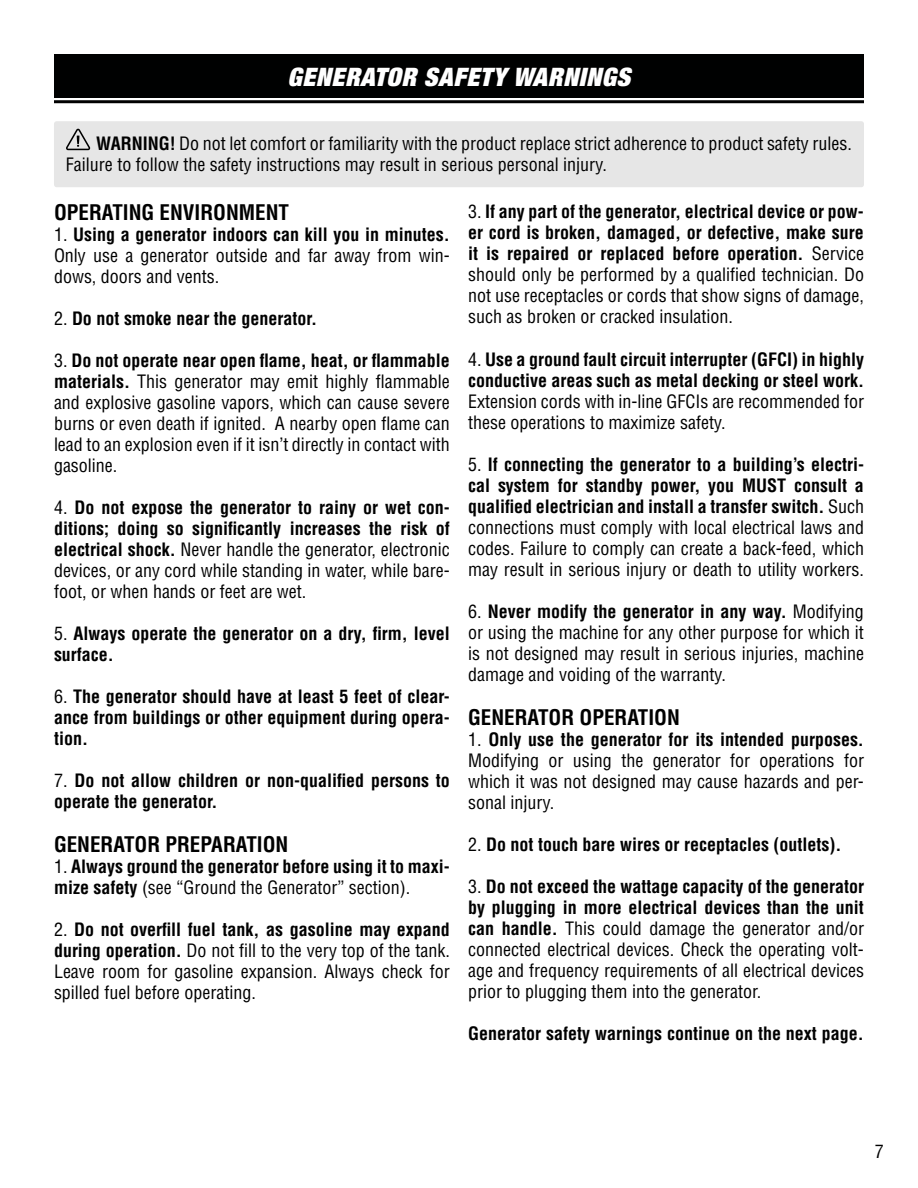
<style>
.page{position:relative;width:918px;height:1188px;background:#fff}
.page>*{position:absolute;margin:0;border:0;box-sizing:border-box;transform-origin:0 0}
.t1{font:italic 900 expanded 25.5px "Helvetica Neue";letter-spacing:.025em;color:#fff}
.t2{font:700 condensed 21px "Helvetica LT Std";color:#000}
.t3{font:condensed 18px/21px "Helvetica LT Std";color:#000;text-align:justify}
.t4{font:700 condensed 18px/21px "Helvetica LT Std";color:#000}
.s1{font-weight:700}
.s2{font-weight:400}
</style>
<div class="page">
<div style="left:54px;top:54px;width:810px;height:44px;background:#000101"></div>
<hr style="left:54px;top:100px;width:810px;height:3px;background:#000">
<div style="left:54px;top:121px;width:810px;height:66px;background:#e6e6e6;border-radius:3px"></div>
<svg style="left:66px;top:129px;width:24px;height:21px"></svg>
<h1 class="t1" style="left:288px;top:61px;width:344px">GENERATOR SAFETY WARNINGS</h1>
<p class="t3" style="left:66px;top:133px;width:788px;text-indent:30px"><span class="s1">WARNING!</span> Do not let comfort or familiarity with the product replace strict adherence to product safety rules.<br>Failure to follow the safety instructions may result in serious personal injury.</p>
<p class="t2" style="left:54px;top:199px;width:237px">OPERATING ENVIRONMENT</p>
<p class="t3" style="left:54px;top:224px;width:397px">1. <span class="s1">Using a generator indoors can kill you in minutes.<br></span>Only use a generator outside and far away from win&shy;dows, doors and vents.</p>
<p class="t4" style="left:54px;top:308px;width:265px"><span class="s2">2.</span> Do not smoke near the generator.</p>
<p class="t3" style="left:54px;top:350px;width:397px">3. <span class="s1">Do not operate near open flame, heat, or flammable materials.</span> This generator may emit highly flammable and explosive gasoline vapors, which can cause severe burns or even death if ignited. A nearby open flame can lead to an explosion even if it isn’t directly in contact with gasoline.</p>
<p class="t3" style="left:54px;top:497px;width:397px">4. <span class="s1">Do not expose the generator to rainy or wet con&shy;ditions; doing so significantly increases the risk of electrical shock.</span> Never handle the generator, electronic devices, or any cord while standing in water, while bare&shy;foot, or when hands or feet are wet.</p>
<p class="t4" style="left:54px;top:623px;width:397px"><span class="s2">5.</span> Always operate the generator on a dry, firm, level surface.</p>
<p class="t4" style="left:54px;top:686px;width:397px;text-align:justify"><span class="s2">6.</span> The generator should have at least 5 feet of clear&shy;ance from buildings or other equipment during opera&shy;tion.</p>
<p class="t4" style="left:54px;top:770px;width:397px"><span class="s2">7.</span> Do not allow children or non-qualified persons to operate the generator.</p>
<p class="t2" style="left:54px;top:832px;width:236px">GENERATOR PREPARATION</p>
<p class="t4" style="left:54px;top:856px;width:397px"><span class="s2">1.</span> Always ground the generator before using it to maxi&shy;mize safety <span class="s2">(see “Ground the Generator” section).</span></p>
<p class="t3" style="left:54px;top:919px;width:397px">2. <span class="s1">Do not overfill fuel tank, as gasoline may expand during operation.</span> Do not fill to the very top of the tank.<br>Leave room for gasoline expansion. Always check for spilled fuel before operating.</p>
<p class="t3" style="left:468px;top:201px;width:397px">3. <span class="s1">If any part of the generator, electrical device or pow&shy;er cord is broken, damaged, or defective, make sure it is repaired or replaced before operation.</span> Service should only be performed by a qualified technician. Do not use receptacles or cords that show signs of damage, such as broken or cracked insulation.</p>
<p class="t4" style="left:468px;top:349px;width:397px"><span class="s2">4.</span> Use a ground fault circuit interrupter (GFCI) in highly conductive areas such as metal decking or steel work.</p>
<p class="t3" style="left:468px;top:391px;width:397px">Extension cords with in-line GFCIs are recommended for these operations to maximize safety.</p>
<p class="t3" style="left:468px;top:454px;width:397px">5. <span class="s1">If connecting the generator to a building’s electri&shy;cal system for standby power, you MUST consult a qualified electrician and install a transfer switch.</span> Such connections must comply with local electrical laws and codes. Failure to comply can create a back-feed, which may result in serious injury or death to utility workers.</p>
<p class="t3" style="left:468px;top:601px;width:397px">6. <span class="s1">Never modify the generator in any way.</span> Modifying or using the machine for any other purpose for which it is not designed may result in serious injuries, machine damage and voiding of the warranty.</p>
<p class="t2" style="left:468px;top:704px;width:213px">GENERATOR OPERATION</p>
<p class="t3" style="left:468px;top:729px;width:397px">1. <span class="s1">Only use the generator for its intended purposes.<br></span>Modifying or using the generator for operations for which it was not designed may cause hazards and per&shy;sonal injury.</p>
<p class="t4" style="left:468px;top:834px;width:375px"><span class="s2">2.</span> Do not touch bare wires or receptacles (outlets).</p>
<p class="t3" style="left:468px;top:876px;width:397px">3. <span class="s1">Do not exceed the wattage capacity of the generator by plugging in more electrical devices than the unit can handle.</span> This could damage the generator and/or connected electrical devices. Check the operating volt&shy;age and frequency requirements of all electrical devices prior to plugging them into the generator.</p>
<p class="t4" style="left:468px;top:1023px;width:397px">Generator safety warnings continue on the next page.</p>
<p class="t3" style="left:875px;top:1141px;width:10px">7</p>
</div>
